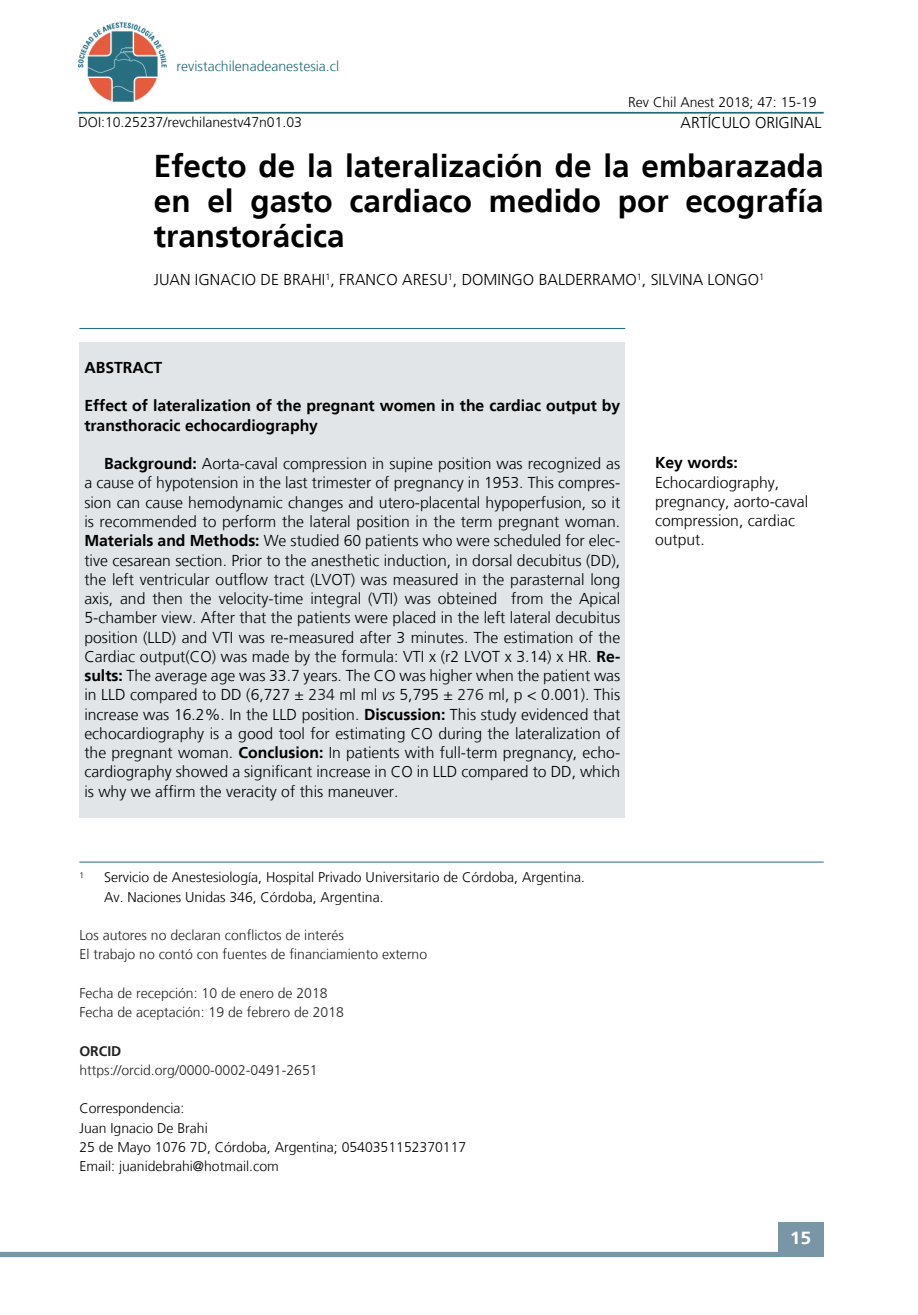
<style>
.page{position:relative;width:918px;height:1315px;background:#fff}
.page>*{position:absolute;margin:0;border:0;box-sizing:border-box;transform-origin:0 0}
.t1{font:700 31.5px/35px "Frutiger LT";color:#000;text-align:justify}
.t2{font:700 17.5px "Frutiger LT";color:#fff;scale:1.1 1}
.t3{font:300 15.75px/19.2px "Frutiger LT";color:#000;text-align:justify}
.t4{font:700 15.75px/19.2px "Frutiger LT";color:#000}
.t5{font:300 14px/19.2px "Frutiger LT";color:#000}
.t6{font:300 14px/19.2px "Frutiger LT";color:#222}
.t7{font:300 14px "Frutiger LT";color:#1f6b7d}
.t8{font:700 14px "Frutiger LT";color:#222}
.t9{font:300 9.1px "Frutiger LT";color:#000}
.t10{font:300 8.22px "Frutiger LT";color:#000}
.s1{font-weight:700}
.s2{color:#141414}
.s3{font-style:italic}
</style>
<div class="page">
<div style="left:778px;top:1222px;width:45px;height:35px;background:#7896a5"></div>
<div style="left:0;top:1251px;width:780px;height:6px;background:#7896a5"></div>
<hr style="left:78px;top:112px;width:745px;height:2px;background:#1f6b7d">
<div style="left:80px;top:342px;width:545px;height:475px;background:#e1e5e8"></div>
<hr style="left:79px;top:328px;width:546px;height:1px;background:#1f6b7d">
<hr style="left:79px;top:861px;width:744px;height:1px;background:#1f6b7d">
<img style="left:78px;top:22px;width:89px;height:80px">
<p class="t7" style="left:177px;top:58px;width:164px">revistachilenadeanestesia.cl</p>
<p class="t5" style="left:628px;top:93px;width:190px">Rev Chil Anest 2018; 47: 15-19</p>
<p class="t5" style="left:79px;top:112px;width:225px">DOI:10.25237/revchilanestv47n01.03</p>
<p class="t3" style="left:680px;top:113px;width:42px">artículo</p>
<p class="t3" style="left:755px;top:113px;width:10px">original</p>
<h1 class="t1" style="left:154px;top:149px;width:671px">Efecto de la lateralización de la embarazada en el gasto cardiaco medido por ecografía transtorácica</h1>
<p class="t3" style="left:154px;top:270px;width:16px">Juan</p>
<p class="t3" style="left:195px;top:270px;width:14px">Ignacio</p>
<p class="t3" style="left:261px;top:270px;width:41px">De Brahi</p>
<p class="t3" style="left:325px;top:270px;width:32px"><sup>1</sup>, Franco</p>
<p class="t3" style="left:402px;top:270px;width:20px">Aresu</p>
<p class="t3" style="left:448px;top:270px;width:36px"><sup>1</sup>, Domingo</p>
<p class="t3" style="left:539px;top:270px;width:20px">Balderramo</p>
<p class="t3" style="left:637px;top:270px;width:30px"><sup>1</sup>, Silvina</p>
<p class="t3" style="left:707px;top:270px;width:19px">Longo</p>
<p class="t9" style="left:759px;top:271px;width:7px">1</p>
<p class="t4" style="left:84px;top:358px;width:79px">ABSTRACT</p>
<p class="t4" style="left:84px;top:396px;width:537px">Effect of lateralization of the pregnant women in the cardiac output by transthoracic echocardiography</p>
<p class="t3" style="left:84px;top:454px;width:537px;text-indent:20px"><span class="s1">Background:</span> Aorta-caval compression in supine position was recognized as a cause of hypotension in the last trimester of pregnancy in 1953. This compres&shy;sion can cause hemodynamic changes and utero-placental hypoperfusion, so it is recommended to perform the lateral position in the term pregnant woman.<br><span class="s1">Materials and Methods:</span> We studied 60 patients who were scheduled for elec&shy;tive cesarean section. Prior to the anesthetic induction, in dorsal decubitus (DD), the left ventricular outflow tract (LVOT) was measured in the parasternal long axis, and then the velocity-time integral (VTI) was obteined from the Apical 5-chamber view. After that the patients were placed in the left lateral decubitus position (LLD) and VTI was re-measured after 3 minutes. The estimation of the Cardiac output(CO) was made by the formula: VTI x (r2 LVOT x 3.14) x HR. <span class="s1">Re&shy;sults:</span> The average age was 33.7 years. The CO was higher when the patient was in LLD compared to DD (6,727 <span class="s2">± 234</span> ml ml <span class="s3">vs</span> 5,795 <span class="s2">± 276</span> ml, p &lt; 0.001). This increase was 16.2%. In the LLD position. <span class="s1">Discussion:</span> This study evidenced that echocardiography is a good tool for estimating CO during the lateralization of the pregnant woman. <span class="s1">Conclusion:</span> In patients with full-term pregnancy, echo&shy;cardiography showed a significant increase in CO in LLD compared to DD, which is why we affirm the veracity of this maneuver.</p>
<p class="t4" style="left:655px;top:453px;width:84px">Key words:</p>
<p class="t3" style="left:655px;top:473px;width:155px;text-align:left">Echocardiography, pregnancy, aorto-caval compression, cardiac output.</p>
<p class="t10" style="left:79px;top:870px;width:6px">1</p>
<p class="t5" style="left:104px;top:868px;width:482px">Servicio de Anestesiología, Hospital Privado Universitario de Córdoba, Argentina.<br>Av. Naciones Unidas 346, Córdoba, Argentina.</p>
<p class="t6" style="left:79px;top:926px;width:349px">Los autores no declaran conflictos de interés<br>El trabajo no contó con fuentes de financiamiento externo</p>
<p class="t6" style="left:79px;top:983px;width:266px">Fecha de recepción: 10 de enero de 2018<br>Fecha de aceptación: 19 de febrero de 2018</p>
<p class="t8" style="left:79px;top:1042px;width:43px">ORCID</p>
<p class="t6" style="left:79px;top:1060px;width:240px">https://orcid.org/0000-0002-0491-2651</p>
<p class="t5" style="left:79px;top:1099px;width:388px">Correspondencia:<br>Juan Ignacio De Brahi<br>25 de Mayo 1076 7D, Córdoba, Argentina; 0540351152370117<br>Email: juanidebrahi@hotmail.com</p>
<p class="t2" style="left:790px;top:1227px;width:21px">15</p>
</div>
